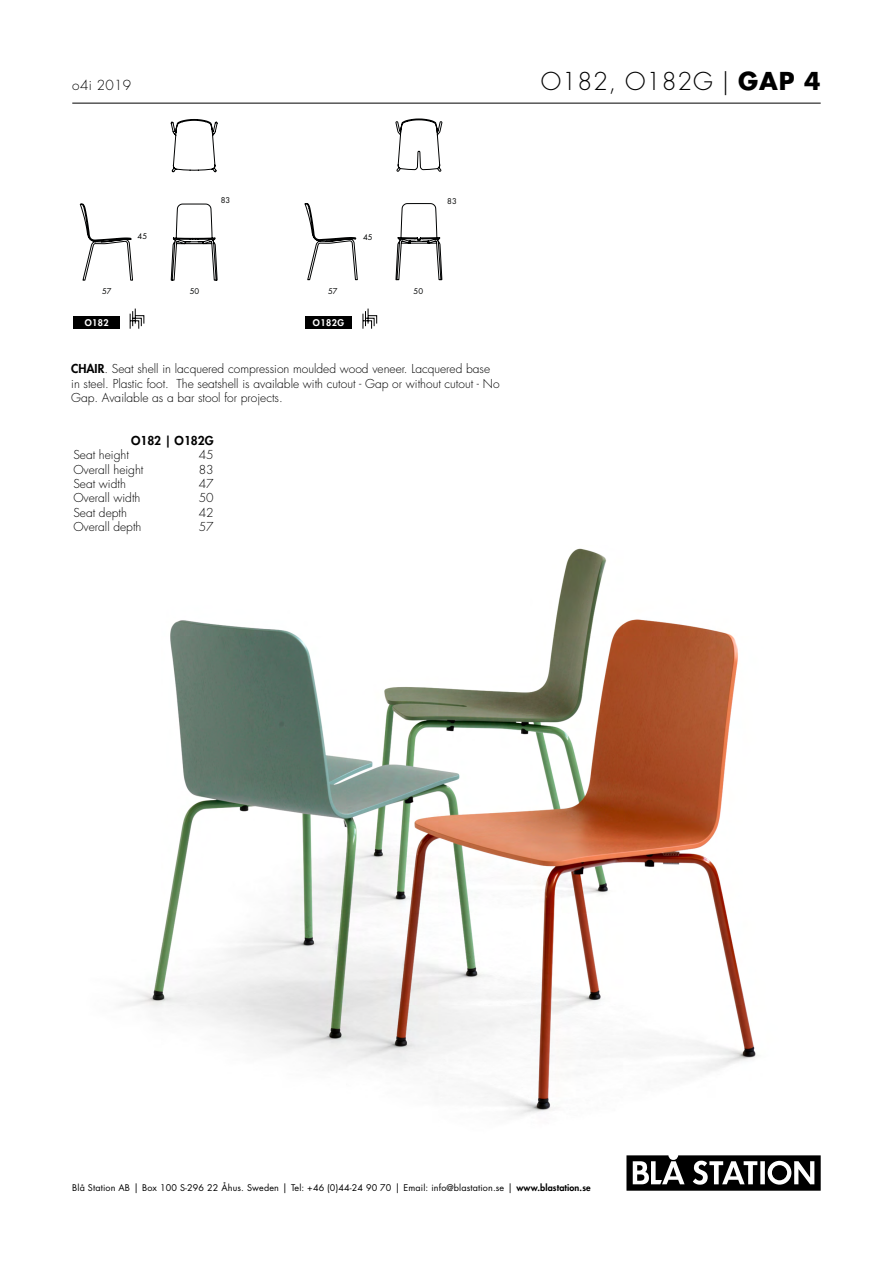
<style>
.page{position:relative;width:893px;height:1263px;background:#fff}
.page>*{position:absolute;margin:0;border:0;box-sizing:border-box;transform-origin:0 0}
.t1{font:300 24px "Futura Std";letter-spacing:.03em;color:#000}
.t2{font:300 13.5px "Futura Std";letter-spacing:.025em;color:#000}
.t3{font:300 12px/14.4px "Futura Std";color:#000}
.t4{font:800 12px "Futura Std";color:#000}
.t5{font:9px "Futura Std";letter-spacing:.015em;color:#000}
.t6{font:800 9px "Futura Std";letter-spacing:.05em;color:#fff}
.t7{font:7.8px "Futura Std";color:#010202}
.s1{font-weight:700}
.s2{font-weight:800}
.s3{font-size:9.75px}
</style>
<div class="page">
<svg style="left:626px;top:1155px;width:195px;height:36px"></svg>
<hr style="left:72px;top:103px;width:749px;height:1px;background:#000">
<div style="left:73px;top:316px;width:47px;height:13px;background:#000"></div>
<div style="left:305px;top:316px;width:47px;height:13px;background:#000"></div>
<svg style="left:80px;top:119px;width:137px;height:161px"></svg>
<svg style="left:130px;top:309px;width:14px;height:20px"></svg>
<svg style="left:362px;top:309px;width:15px;height:20px"></svg>
<svg style="left:305px;top:119px;width:137px;height:161px"></svg>
<img style="left:120px;top:548px;width:636px;height:568px">
<p class="t2" style="left:72px;top:77px;width:60px">o4i 2019</p>
<h1 class="t1" style="left:541px;top:67px;width:281px">O182, O182G | <span class="s1">GAP 4</span></h1>
<p class="t7" style="left:221px;top:195px;width:11px">83</p>
<p class="t7" style="left:447px;top:196px;width:11px">83</p>
<p class="t7" style="left:138px;top:231px;width:11px">45</p>
<p class="t7" style="left:363px;top:232px;width:11px">45</p>
<p class="t7" style="left:102px;top:286px;width:11px">57</p>
<p class="t7" style="left:190px;top:286px;width:11px">50</p>
<p class="t7" style="left:328px;top:286px;width:11px">57</p>
<p class="t7" style="left:414px;top:286px;width:11px">50</p>
<p class="t6" style="left:85px;top:317px;width:25px">O182</p>
<p class="t6" style="left:313px;top:317px;width:33px">O182G</p>
<p class="t3" style="left:71px;top:362px;width:430px"><span class="s2">CHAIR</span>. Seat shell in lacquered compression moulded wood veneer. Lacquered base in steel. Plastic foot. The seatshell is available with cutout - Gap or without cutout - No<br>Gap. Available as a bar stool for projects.</p>
<p class="t4" style="left:131px;top:433px;width:84px">O182 | O182G</p>
<p class="t3" style="left:73px;top:448px;width:57px">Seat height</p>
<p class="t3" style="left:199px;top:448px;width:16px">45</p>
<p class="t3" style="left:73px;top:462px;width:72px">Overall height</p>
<p class="t3" style="left:199px;top:462px;width:16px">83</p>
<p class="t3" style="left:73px;top:477px;width:54px">Seat width</p>
<p class="t3" style="left:199px;top:477px;width:16px">47</p>
<p class="t3" style="left:73px;top:491px;width:69px">Overall width</p>
<p class="t3" style="left:199px;top:491px;width:16px">50</p>
<p class="t3" style="left:73px;top:505px;width:55px">Seat depth</p>
<p class="t3" style="left:199px;top:505px;width:16px">42</p>
<p class="t3" style="left:73px;top:520px;width:70px">Overall depth</p>
<p class="t3" style="left:199px;top:520px;width:16px">57</p>
<p class="t5" style="left:72px;top:1181px;width:520px">Blå Station AB <span class="s3">|</span> Box 100 S-296 22 Åhus. Sweden <span class="s3">|</span> Tel: +46 (0)44-24 90 70 <span class="s3">|</span> Email: info@blastation.se <span class="s3">|</span> <span class="s2">www.blastation.se</span></p>
</div>
